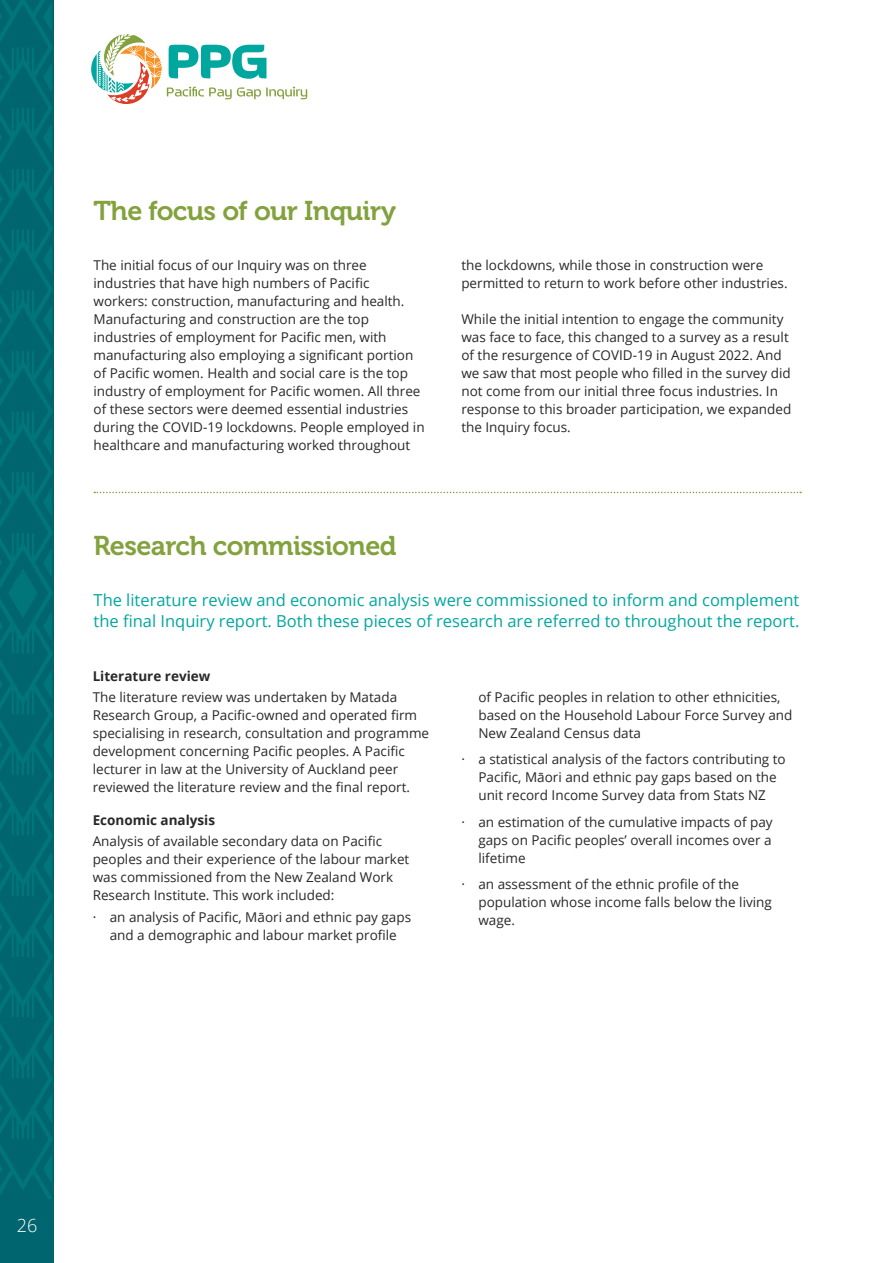
<style>
.page{position:relative;width:893px;height:1263px;background:#fff}
.page>*{position:absolute;margin:0;border:0;box-sizing:border-box;transform-origin:0 0}
.t1{font:27px "Museo 700";letter-spacing:-.02em;color:#83a23e}
.t2{font:300 18px "Open Sans";color:#fff}
.t3{font:16.5px/21px "Open Sans";color:#00a79e}
.t4{font:13.5px/18px "Open Sans";color:#292829}
.t5{font:700 13.5px "Open Sans";color:#292829}
</style>
<div class="page">
<div style="left:0;top:0;width:54px;height:1263px;background:#00656f"></div>
<svg style="left:0;top:0;width:53px;height:1199px"></svg>
<svg style="left:0;top:913px;width:3px;height:31px"></svg>
<svg style="left:0;top:972px;width:3px;height:29px"></svg>
<svg style="left:0;top:2px;width:52px;height:639px"></svg>
<svg style="left:0;top:670px;width:3px;height:32px"></svg>
<svg style="left:0;top:852px;width:3px;height:31px"></svg>
<svg style="left:0;top:731px;width:3px;height:31px"></svg>
<svg style="left:0;top:792px;width:3px;height:31px"></svg>
<svg style="left:0;top:1154px;width:3px;height:32px"></svg>
<svg style="left:0;top:1033px;width:3px;height:28px"></svg>
<svg style="left:0;top:1094px;width:3px;height:28px"></svg>
<svg style="left:91px;top:34px;width:216px;height:70px"></svg>
<svg style="left:94px;top:492px;width:707px;height:1px"></svg>
<h1 class="t1" style="left:94px;top:196px;width:304px">The focus of our Inquiry</h1>
<p class="t4" style="left:94px;top:256px;width:333px">The initial focus of our Inquiry was on three industries that have high numbers of Pacific workers: construction, manufacturing and health.<br>Manufacturing and construction are the top industries of employment for Pacific men, with manufacturing also employing a significant portion of Pacific women. Health and social care is the top industry of employment for Pacific women. All three of these sectors were deemed essential industries during the COVID-19 lockdowns. People employed in healthcare and manufacturing worked throughout</p>
<h1 class="t1" style="left:94px;top:531px;width:305px">Research commissioned</h1>
<p class="t4" style="left:461px;top:256px;width:328px">the lockdowns, while those in construction were permitted to return to work before other industries.</p>
<p class="t4" style="left:461px;top:310px;width:331px">While the initial intention to engage the community was face to face, this changed to a survey as a result of the resurgence of COVID-19 in August 2022. And we saw that most people who filled in the survey did not come from our initial three focus industries. In response to this broader participation, we expanded the Inquiry focus.</p>
<p class="t3" style="left:94px;top:590px;width:707px">The literature review and economic analysis were commissioned to inform and complement the final Inquiry report. Both these pieces of research are referred to throughout the report.</p>
<p class="t5" style="left:93px;top:667px;width:119px">Literature review</p>
<p class="t4" style="left:93px;top:688px;width:338px">The literature review was undertaken by Matada Research Group, a Pacific-owned and operated firm specialising in research, consultation and programme development concerning Pacific peoples. A Pacific lecturer in law at the University of Auckland peer reviewed the literature review and the final report.</p>
<p class="t5" style="left:93px;top:811px;width:124px">Economic analysis</p>
<p class="t4" style="left:93px;top:832px;width:318px">Analysis of available secondary data on Pacific peoples and their experience of the labour market was commissioned from the New Zealand Work Research Institute. This work included:</p>
<p class="t4" style="left:93px;top:908px;width:320px;text-align:center">· an analysis of Pacific, Māori and ethnic pay gaps and a demographic and labour market profile</p>
<p class="t4" style="left:478px;top:687px;width:316px">of Pacific peoples in relation to other ethnicities, based on the Household Labour Force Survey and<br>New Zealand Census data</p>
<p class="t4" style="left:461px;top:750px;width:326px;text-align:center">· a statistical analysis of the factors contributing to<br>Pacific, Māori and ethnic pay gaps based on the unit record Income Survey data from Stats NZ</p>
<p class="t4" style="left:478px;top:812px;width:296px;text-align:justify;text-indent:-17px">· an estimation of the cumulative impacts of pay gaps on Pacific peoples’ overall incomes over a lifetime</p>
<p class="t4" style="left:478px;top:875px;width:295px;text-indent:-17px">· an assessment of the ethnic profile of the population whose income falls below the living wage.</p>
<h2 class="t2" style="left:17px;top:1213px;width:22px">26</h2>
</div>
